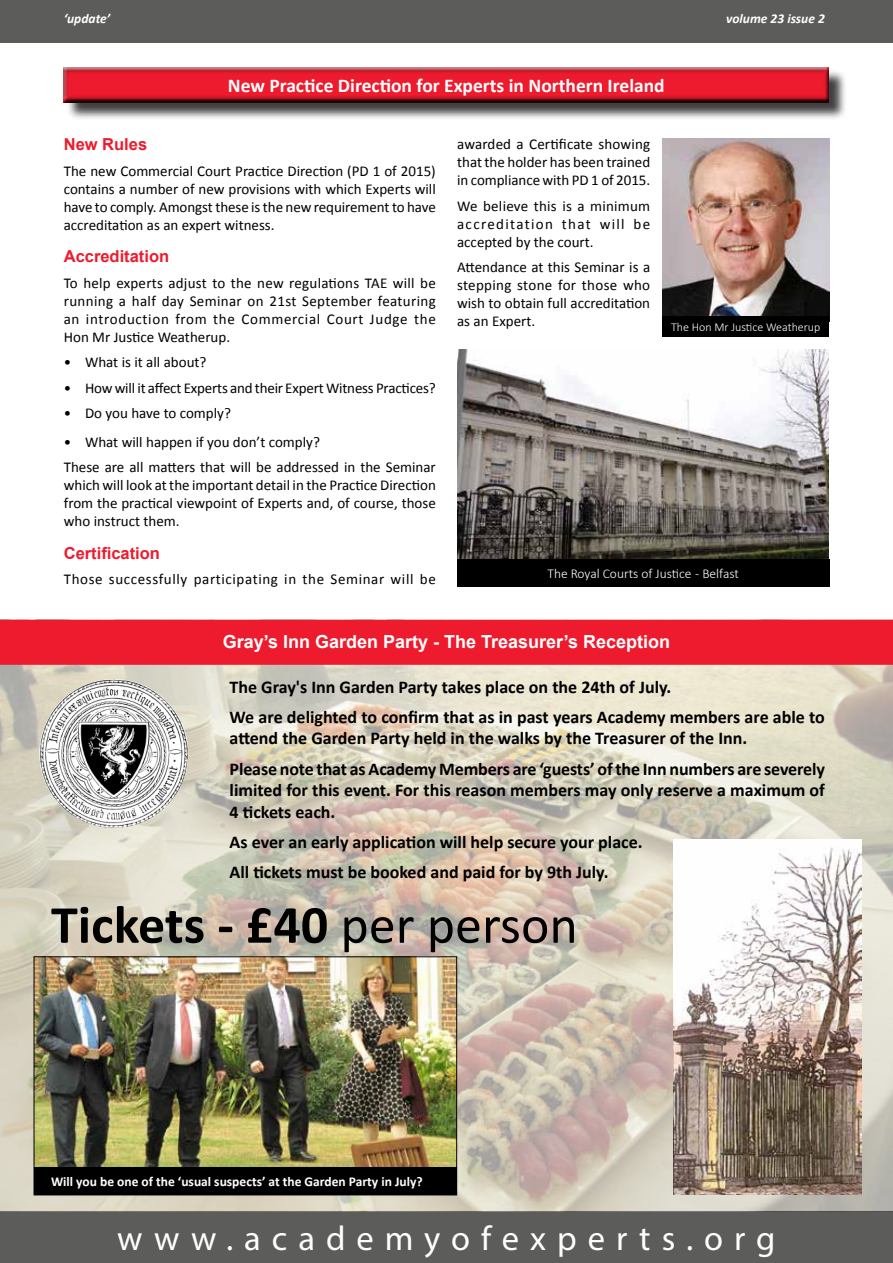
<style>
.page{position:relative;width:893px;height:1263px;background:#fff}
.page>*{position:absolute;margin:0;border:0;box-sizing:border-box;transform-origin:0 0}
.t1{font:700 54px "Calibri";color:#000}
.t2{font:34.5px "Myriad Pro";letter-spacing:.32em;color:#fff}
.t3{font:700 19.5px "Calibri";color:#fff}
.t4{font:700 18px/30.2px "Calibri";color:#000}
.t5{font:700 18px "Arial";color:#fff}
.t6{font:700 16.5px "Arial";color:#ed1b2d}
.t7{font:15px/18px "Calibri";color:#000;text-align:justify}
.t8{font:15px "Calibri";letter-spacing:.04em;color:#000}
.t9{font:700 13.5px "Calibri";color:#fff}
.t10{font:300 13.5px "Calibri";color:#fff}
.t11{font:italic 700 13.5px "Calibri";color:#fff}
.t12{font:300 12px "Calibri";color:#fff}
.s1{font-weight:400}
</style>
<div class="page">
<div style="left:0;top:0;width:893px;height:43px;background:#5c5c5b"></div>
<div style="left:0;top:1212px;width:893px;height:51px;background:#5c5c5b"></div>
<img style="left:1px;top:665px;width:892px;height:547px">
<div style="left:66px;top:69px;width:781px;height:52px;background:#000;opacity:.75"></div>
<div style="left:64px;top:66px;width:766px;height:38px;background:#000;opacity:.75"></div>
<div style="left:0;top:620px;width:893px;height:45px;background:#ed1b2d"></div>
<img style="left:674px;top:839px;width:187px;height:356px">
<img style="left:39px;top:679px;width:149px;height:149px">
<img style="left:36px;top:958px;width:419px;height:209px">
<div style="left:34px;top:1167px;width:423px;height:28px;background:#000"></div>
<img style="left:663px;top:138px;width:166px;height:178px">
<div style="left:663px;top:316px;width:166px;height:20px;background:#000"></div>
<img style="left:457px;top:350px;width:372px;height:209px">
<div style="left:457px;top:559px;width:372px;height:27px;background:#000"></div>
<p class="t11" style="left:64px;top:9px;width:48px">‘update’</p>
<p class="t11" style="left:726px;top:9px;width:100px">volume 23 issue 2</p>
<h3 class="t3" style="left:228px;top:72px;width:438px">New Practice Direction for Experts in Northern Ireland</h3>
<p class="t6" style="left:64px;top:133px;width:85px">New Rules</p>
<p class="t7" style="left:64px;top:161px;width:374px">The new Commercial Court Practice Direction (PD 1 of 2015) contains a number of new provisions with which Experts will have to comply. Amongst these is the new requirement to have accreditation as an expert witness.</p>
<p class="t6" style="left:64px;top:245px;width:107px">Accreditation</p>
<p class="t7" style="left:64px;top:273px;width:374px">To help experts adjust to the new regulations TAE will be running a half day Seminar on 21st September featuring an introduction from the Commercial Court Judge the Hon Mr Justice Weatherup.</p>
<p class="t7" style="left:64px;top:353px;width:144px">• What is it all about?</p>
<p class="t7" style="left:64px;top:378px;width:373px">• How will it affect Experts and their Expert Witness Practices?</p>
<p class="t7" style="left:64px;top:404px;width:169px">• Do you have to comply?</p>
<p class="t7" style="left:64px;top:429px;width:374px;line-height:25.5px">• What will happen if you don’t comply?<br>These are all matters that will be addressed in the Seminar</p>
<p class="t7" style="left:64px;top:476px;width:374px">which will look at the important detail in the Practice Direction from the practical viewpoint of Experts and, of course, those who instruct them.</p>
<p class="t6" style="left:64px;top:541px;width:98px">Certification</p>
<p class="t8" style="left:64px;top:569px;width:373px">Those successfully participating in the Seminar will be</p>
<p class="t7" style="left:457px;top:135px;width:195px">awarded a Certificate showing that the holder has been trained in compliance with PD 1 of 2015.</p>
<p class="t7" style="left:457px;top:197px;width:195px">We believe this is a minimum accreditation that will be accepted by the court.</p>
<p class="t7" style="left:457px;top:258px;width:195px">Attendance at this Seminar is a stepping stone for those who wish to obtain full accreditation as an Expert.</p>
<p class="t12" style="left:671px;top:319px;width:151px">The Hon Mr Justice Weatherup</p>
<p class="t10" style="left:547px;top:565px;width:193px">The Royal Courts of Justice - Belfast</p>
<p class="t5" style="left:223px;top:629px;width:449px">Gray’s Inn Garden Party - The Treasurer’s Reception</p>
<p class="t4" style="left:230px;top:671px;width:597px">The Gray's Inn Garden Party takes place on the 24th of July.<br>We are delighted to confirm that as in past years Academy members are able to</p>
<p class="t4" style="left:230px;top:723px;width:597px">attend the Garden Party held in the walks by the Treasurer of the Inn.<br>Please note that as Academy Members are ‘guests’ of the Inn numbers are severely</p>
<p class="t4" style="left:230px;top:779px;width:597px;line-height:21.6px">limited for this event. For this reason members may only reserve a maximum of<br>4 tickets each.</p>
<p class="t4" style="left:230px;top:826px;width:415px">As ever an early application will help secure your place.<br>All tickets must be booked and paid for by 9th July.</p>
<h1 class="t1" style="left:51px;top:886px;width:528px">Tickets - £40 <span class="s1">per person</span></h1>
<p class="t9" style="left:51px;top:1172px;width:373px">Will you be one of the ‘usual suspects’ at the Garden Party in July?</p>
<h2 class="t2" style="left:117px;top:1217px;width:660px">www.academyofexperts.org</h2>
</div>
